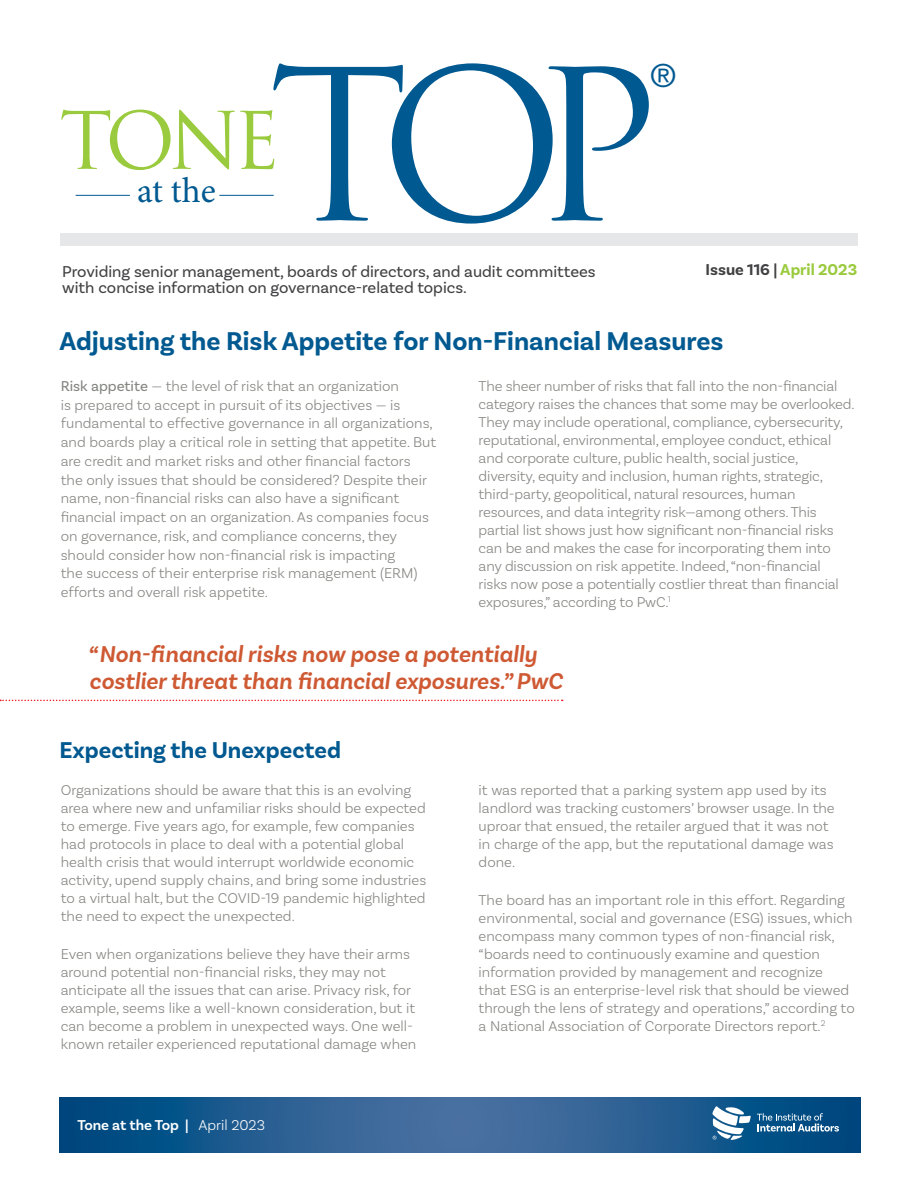
<style>
.page{position:relative;width:918px;height:1188px;background:#fff}
.page>*{position:absolute;margin:0;border:0;box-sizing:border-box;transform-origin:0 0}
.t1{font:204.3px "Trajan Pro 3";color:#005990}
.t2{font:77.1px "Trajan Pro 3";color:#9aca3d}
.t3{font:35.55px "Minion Pro";color:#005990}
.t4{font:31.95px "Trade Gothic LT Std";color:#005990}
.t5{font:700 27px "Basic Sans";color:#005990}
.t6{font:italic 600 24px/27px "Basic Sans";color:#ce5933}
.t7{font:700 24px "Basic Sans";color:#005990}
.t8{font:16.5px "Basic Sans";color:#414042}
.t9{font:700 16.5px "Basic Sans";color:#414042}
.t10{font:300 15px/18px "Basic Sans";color:#848681}
.t11{font:italic 15px "Trade Gothic LT Std";color:#fff}
.t12{font:600 15px "Basic Sans";color:#fff}
.s1{color:#9aca3d}
.s2{font-weight:400}
.s3{font-weight:300}
</style>
<div class="page">
<div style="left:61px;top:233px;width:797px;height:13px;background:#e6e7e8"></div>
<hr style="left:76px;top:195px;width:54px;height:1px;background:#005990">
<hr style="left:219px;top:195px;width:55px;height:1px;background:#005990">
<svg style="left:60px;top:1097px;width:800px;height:56px;background:#245d91"></svg>
<svg style="left:712px;top:1106px;width:39px;height:34px"></svg>
<svg style="left:757px;top:1113px;width:82px;height:19px;background:#427ba3"></svg>
<svg style="left:0;top:700px;width:563px;height:1px"></svg>
<h1 class="t1" style="left:268px;top:6px;width:394px">TOP</h1>
<h3 class="t4" style="left:650px;top:56px;width:27px">®</h3>
<h2 class="t2" style="left:59px;top:88px;width:222px">TONE</h2>
<h3 class="t3" style="left:137px;top:166px;width:80px">at the</h3>
<p class="t8" style="left:62px;top:262px;width:535px">Providing senior management, boards of directors, and audit committees</p>
<p class="t9" style="left:706px;top:260px;width:153px">Issue 116 | <span class="s1">April 2023</span></p>
<p class="t8" style="left:62px;top:278px;width:406px">with concise information on governance-related topics.</p>
<h3 class="t5" style="left:59px;top:325px;width:666px">Adjusting the Risk Appetite for Non-Financial Measures</h3>
<p class="t10" style="left:61px;top:376px;width:377px;line-height:18.8px"><span class="s2">Risk appetite</span> — the level of risk that an organization<br>is prepared to accept in pursuit of its objectives — is fundamental to effective governance in all organizations, and boards play a critical role in setting that appetite. But are credit and market risks and other financial factors the only issues that should be considered? Despite their name, non-financial risks can also have a significant financial impact on an organization. As companies focus on governance, risk, and compliance concerns, they should consider how non-financial risk is impacting<br>the success of their enterprise risk management (ERM) efforts and overall risk appetite.</p>
<p class="t10" style="left:479px;top:377px;width:378px">The sheer number of risks that fall into the non-financial category raises the chances that some may be overlooked.<br>They may include operational, compliance, cybersecurity, reputational, environmental, employee conduct, ethical and corporate culture, public health, social justice, diversity, equity and inclusion, human rights, strategic, third-party, geopolitical, natural resources, human resources, and data integrity risk—among others. This partial list shows just how significant non-financial risks can be and makes the case for incorporating them into any discussion on risk appetite. Indeed, “non-financial<br>risks now pose a potentially costlier threat than financial exposures,” according to PwC.<sup>1</sup></p>
<h3 class="t6" style="left:89px;top:640px;width:475px">“Non-financial risks now pose a potentially costlier threat than financial exposures.” PwC</h3>
<h3 class="t7" style="left:59px;top:736px;width:283px">Expecting the Unexpected</h3>
<p class="t10" style="left:61px;top:781px;width:367px">Organizations should be aware that this is an evolving area where new and unfamiliar risks should be expected to emerge. Five years ago, for example, few companies had protocols in place to deal with a potential global health crisis that would interrupt worldwide economic activity, upend supply chains, and bring some industries to a virtual halt, but the COVID-19 pandemic highlighted the need to expect the unexpected.</p>
<p class="t10" style="left:61px;top:945px;width:357px">Even when organizations believe they have their arms around potential non-financial risks, they may not anticipate all the issues that can arise. Privacy risk, for example, seems like a well-known consideration, but it can become a problem in unexpected ways. One well&shy;known retailer experienced reputational damage when</p>
<p class="t12" style="left:77px;top:1116px;width:189px">Tone at the Top | <span class="s3">April 2023</span></p>
<p class="t11" style="left:113px;top:1119px;width:243px">Tone at the Top | December 2021</p>
<p class="t10" style="left:479px;top:781px;width:358px">it was reported that a parking system app used by its landlord was tracking customers’ browser usage. In the uproar that ensued, the retailer argued that it was not in charge of the app, but the reputational damage was done.</p>
<p class="t10" style="left:479px;top:891px;width:378px">The board has an important role in this effort. Regarding environmental, social and governance (ESG) issues, which encompass many common types of non-financial risk, “boards need to continuously examine and question information provided by management and recognize<br>that ESG is an enterprise-level risk that should be viewed through the lens of strategy and operations,” according to a National Association of Corporate Directors report.<sup>2</sup></p>
</div>
